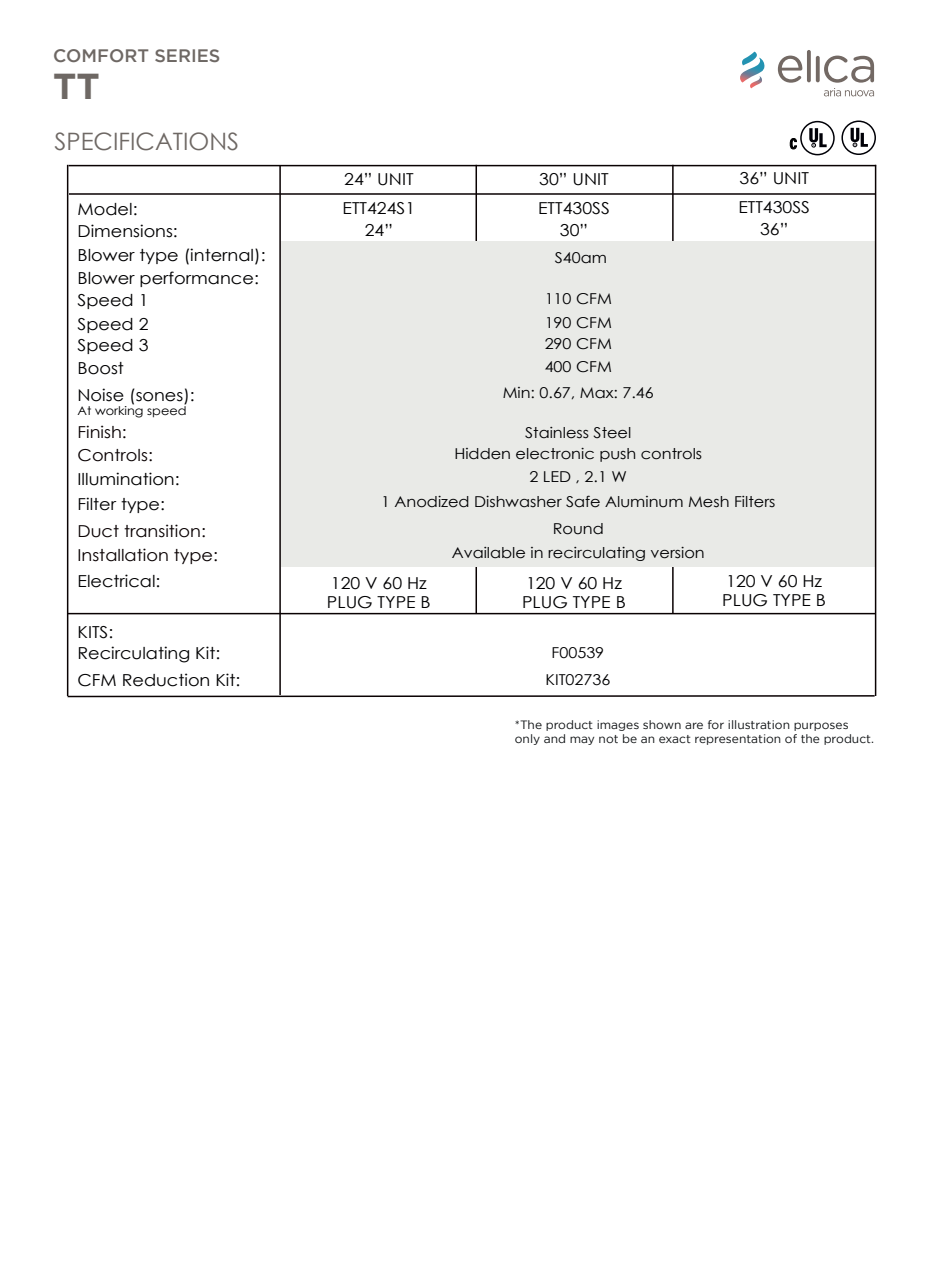
<style>
.page{position:relative;width:936px;height:1276px;background:#fff}
.page>*{position:absolute;margin:0;border:0;box-sizing:border-box;transform-origin:0 0}
.t1{font:700 36px "Gotham";color:#6e6864}
.t2{font:24px "Century Gothic";color:#6e6864}
.t3{font:500 18px "Gotham";color:#6e6864}
.t4{font:16.5px/19.8px "Century Gothic";color:#000002;scale:1.08 1}
.t5{font:16.5px/21.3px "Century Gothic";color:#000002;scale:1.07 1}
.t6{font:16.5px/22.6px "Century Gothic";color:#090102;scale:1.08 1}
.t7{font:16.5px "Century Gothic";color:#000001;scale:1.08 1}
.t8{font:15px/24px "Century Gothic";color:#000002;scale:1.08 1}
.t9{font:12px/14.4px "Gotham";color:#101315}
.t10{font:12px "Century Gothic";color:#000002;scale:1.07 1}
</style>
<div class="page">
<hr style="left:475px;top:165px;width:2px;height:448px;background:#090102">
<hr style="left:672px;top:165px;width:1px;height:448px;background:#090102">
<svg style="left:850px;top:128px;width:17px;height:19px"></svg>
<div style="left:841px;top:120px;width:34px;height:35px;border:2px solid #000007;border-radius:50%"></div>
<svg style="left:809px;top:128px;width:17px;height:19px"></svg>
<div style="left:800px;top:121px;width:34px;height:34px;border:2px solid #000007;border-radius:50%"></div>
<svg style="left:789px;top:138px;width:8px;height:12px"></svg>
<svg style="left:777px;top:56px;width:25px;height:27px"></svg>
<svg style="left:806px;top:50px;width:4px;height:32px"></svg>
<svg style="left:815px;top:56px;width:4px;height:26px"></svg>
<svg style="left:740px;top:52px;width:24px;height:36px"></svg>
<svg style="left:823px;top:56px;width:51px;height:40px"></svg>
<div style="left:281px;top:241px;width:593px;height:326px;background:#e9eae7"></div>
<hr style="left:69px;top:193px;width:806px;height:2px;background:#090102">
<hr style="left:68px;top:165px;width:808px;height:1px;background:#090102">
<hr style="left:874px;top:165px;width:2px;height:531px;background:#090102">
<hr style="left:67px;top:165px;width:1px;height:531px;background:#090102">
<hr style="left:279px;top:166px;width:2px;height:529px;background:#090102">
<hr style="left:68px;top:613px;width:806px;height:1px;background:#090102">
<svg style="left:66px;top:694px;width:809px;height:4px"></svg>
<p class="t3" style="left:53px;top:45px;width:169px">COMFORT SERIES</p>
<h1 class="t1" style="left:53px;top:66px;width:48px">TT</h1>
<h2 class="t2" style="left:54px;top:125px;width:186px">SPECIFICATIONS</h2>
<p class="t5" style="left:77px;top:198px;width:58px">Model:</p>
<p class="t4" style="left:344px;top:169px;width:66px">24” UNIT</p>
<p class="t4" style="left:539px;top:169px;width:66px">30” UNIT</p>
<p class="t4" style="left:739px;top:168px;width:66px">36” UNIT</p>
<p class="t4" style="left:342px;top:198px;width:69px">ETT424S1</p>
<p class="t4" style="left:538px;top:198px;width:68px">ETT430SS</p>
<p class="t4" style="left:738px;top:197px;width:68px">ETT430SS</p>
<p class="t5" style="left:77px;top:220px;width:95px">Dimensions:</p>
<p class="t4" style="left:365px;top:220px;width:28px">24”</p>
<p class="t4" style="left:560px;top:220px;width:28px">30”</p>
<p class="t4" style="left:760px;top:219px;width:28px">36”</p>
<p class="t4" style="left:77px;top:244px;width:176px">Blower type (internal):</p>
<p class="t4" style="left:77px;top:266px;width:169px;line-height:22.5px">Blower performance:<br>Speed 1</p>
<p class="t4" style="left:77px;top:313px;width:67px;line-height:21px">Speed 2<br>Speed 3</p>
<p class="t4" style="left:77px;top:358px;width:44px">Boost</p>
<p class="t5" style="left:77px;top:384px;width:111px">Noise (sones):</p>
<p class="t10" style="left:77px;top:402px;width:103px">At working speed</p>
<p class="t8" style="left:555px;top:246px;width:50px">S40am</p>
<p class="t8" style="left:544px;top:286px;width:64px">110 CFM<br>190 CFM</p>
<p class="t8" style="left:544px;top:332px;width:64px;line-height:22.5px">290 CFM<br>400 CFM</p>
<p class="t8" style="left:502px;top:381px;width:141px">Min: 0.67, Max: 7.46</p>
<p class="t6" style="left:77px;top:421px;width:71px">Finish:<br>Controls:</p>
<p class="t7" style="left:77px;top:467px;width:96px">Illumination:</p>
<p class="t4" style="left:77px;top:494px;width:82px">Filter type:</p>
<p class="t6" style="left:77px;top:519px;width:120px">Duct transition:</p>
<p class="t5" style="left:77px;top:570px;width:79px">Electrical:</p>
<p class="t8" style="left:454px;top:422px;width:231px;line-height:20.9px;text-align:center">Stainless Steel<br>Hidden electronic push controls</p>
<p class="t8" style="left:381px;top:464px;width:367px;line-height:24.9px;text-align:center">2 LED , 2.1 W<br>1 Anodized Dishwasher Safe Aluminum Mesh Filters</p>
<p class="t8" style="left:552px;top:516px;width:49px">Round</p>
<p class="t6" style="left:77px;top:543px;width:131px">Installation type:</p>
<p class="t8" style="left:451px;top:540px;width:236px">Available in recirculating version</p>
<p class="t4" style="left:327px;top:572px;width:98px">120 V 60 Hz<br>PLUG TYPE B</p>
<p class="t4" style="left:522px;top:572px;width:98px">120 V 60 Hz<br>PLUG TYPE B</p>
<p class="t4" style="left:722px;top:570px;width:98px">120 V 60 Hz<br>PLUG TYPE B</p>
<p class="t5" style="left:77px;top:621px;width:135px">KITS:<br>Recirculating Kit:</p>
<p class="t8" style="left:551px;top:641px;width:50px">F00539</p>
<p class="t5" style="left:77px;top:669px;width:154px">CFM Reduction Kit:</p>
<p class="t8" style="left:545px;top:667px;width:62px">KIT02736</p>
<p class="t9" style="left:515px;top:717px;width:360px">*The product images shown are for illustration purposes only and may not be an exact representation of the product.</p>
</div>
